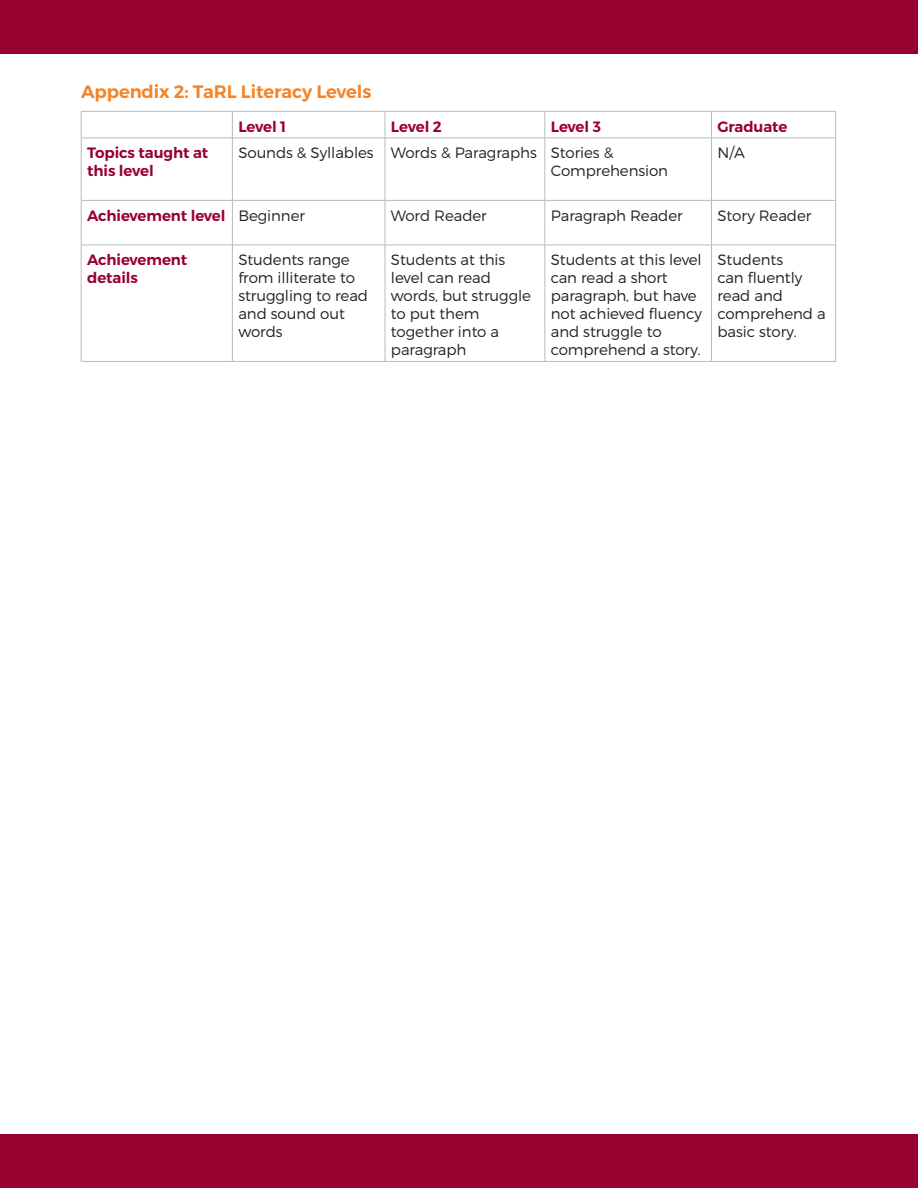
<style>
.page{position:relative;width:918px;height:1188px;background:#fff}
.page>*{position:absolute;margin:0;border:0;box-sizing:border-box;transform-origin:0 0}
.t1{font:600 18px "Montserrat";letter-spacing:-.005em;color:#f58427}
.t2{font:300 15px/18px "Montserrat";letter-spacing:-.005em;color:#231f20}
.t3{font:600 15px/18px "Montserrat";letter-spacing:-.005em;color:#98012d}
</style>
<div class="page">
<div style="left:0;top:0;width:918px;height:54px;background:#98012d"></div>
<div style="left:0;top:1134px;width:918px;height:54px;background:#98012d"></div>
<hr style="left:232px;top:138px;width:1px;height:62px;background:#bababa">
<hr style="left:385px;top:138px;width:1px;height:62px;background:#bababa">
<hr style="left:545px;top:138px;width:1px;height:62px;background:#bababa">
<hr style="left:711px;top:138px;width:1px;height:62px;background:#bababa">
<hr style="left:232px;top:201px;width:1px;height:44px;background:#bababa">
<hr style="left:385px;top:201px;width:1px;height:44px;background:#bababa">
<hr style="left:545px;top:201px;width:1px;height:44px;background:#bababa">
<hr style="left:711px;top:201px;width:1px;height:44px;background:#bababa">
<hr style="left:232px;top:245px;width:1px;height:116px;background:#bababa">
<hr style="left:385px;top:245px;width:1px;height:116px;background:#bababa">
<hr style="left:545px;top:245px;width:1px;height:116px;background:#bababa">
<hr style="left:711px;top:245px;width:1px;height:116px;background:#bababa">
<hr style="left:81px;top:138px;width:1px;height:62px;background:#bababa">
<hr style="left:835px;top:138px;width:1px;height:62px;background:#bababa">
<hr style="left:81px;top:200px;width:151px;height:1px;background:#bababa">
<hr style="left:81px;top:201px;width:1px;height:44px;background:#bababa">
<hr style="left:232px;top:200px;width:153px;height:1px;background:#bababa">
<hr style="left:385px;top:200px;width:160px;height:1px;background:#bababa">
<hr style="left:545px;top:200px;width:166px;height:1px;background:#bababa">
<hr style="left:711px;top:200px;width:125px;height:1px;background:#bababa">
<hr style="left:835px;top:201px;width:1px;height:44px;background:#bababa">
<hr style="left:81px;top:245px;width:151px;height:1px;background:#bababa">
<hr style="left:81px;top:245px;width:1px;height:116px;background:#bababa">
<hr style="left:232px;top:245px;width:153px;height:1px;background:#bababa">
<hr style="left:385px;top:245px;width:160px;height:1px;background:#bababa">
<hr style="left:545px;top:245px;width:166px;height:1px;background:#bababa">
<hr style="left:711px;top:245px;width:125px;height:1px;background:#bababa">
<hr style="left:835px;top:245px;width:1px;height:116px;background:#bababa">
<hr style="left:81px;top:361px;width:151px;height:1px;background:#bababa">
<hr style="left:232px;top:361px;width:153px;height:1px;background:#bababa">
<hr style="left:385px;top:361px;width:160px;height:1px;background:#bababa">
<hr style="left:545px;top:361px;width:166px;height:1px;background:#bababa">
<hr style="left:711px;top:361px;width:125px;height:1px;background:#bababa">
<hr style="left:81px;top:111px;width:151px;height:1px;background:#bababa">
<svg style="left:81px;top:112px;width:1px;height:26px"></svg>
<hr style="left:232px;top:111px;width:153px;height:1px;background:#bababa">
<svg style="left:232px;top:112px;width:1px;height:26px"></svg>
<hr style="left:385px;top:111px;width:160px;height:1px;background:#bababa">
<svg style="left:385px;top:112px;width:1px;height:26px"></svg>
<hr style="left:545px;top:111px;width:166px;height:1px;background:#bababa">
<svg style="left:545px;top:112px;width:1px;height:26px"></svg>
<hr style="left:711px;top:111px;width:125px;height:1px;background:#bababa">
<svg style="left:711px;top:112px;width:1px;height:26px"></svg>
<svg style="left:835px;top:112px;width:1px;height:26px"></svg>
<hr style="left:81px;top:138px;width:151px;height:1px;background:#bababa">
<hr style="left:232px;top:138px;width:153px;height:1px;background:#bababa">
<hr style="left:385px;top:138px;width:160px;height:1px;background:#bababa">
<hr style="left:545px;top:138px;width:166px;height:1px;background:#bababa">
<hr style="left:711px;top:138px;width:125px;height:1px;background:#bababa">
<p class="t1" style="left:81px;top:81px;width:292px">Appendix 2: TaRL Literacy Levels</p>
<p class="t3" style="left:238px;top:118px;width:49px">Level 1</p>
<p class="t3" style="left:391px;top:118px;width:52px">Level 2</p>
<p class="t3" style="left:551px;top:118px;width:52px">Level 3</p>
<p class="t3" style="left:717px;top:118px;width:71px">Graduate</p>
<p class="t3" style="left:87px;top:144px;width:123px">Topics taught at this level</p>
<p class="t2" style="left:238px;top:144px;width:137px">Sounds &amp; Syllables</p>
<p class="t2" style="left:391px;top:144px;width:147px">Words &amp; Paragraphs</p>
<p class="t2" style="left:551px;top:144px;width:119px">Stories &amp;<br>Comprehension</p>
<p class="t2" style="left:717px;top:144px;width:29px">N/A</p>
<p class="t3" style="left:87px;top:207px;width:140px">Achievement level</p>
<p class="t2" style="left:238px;top:206px;width:68px">Beginner</p>
<p class="t2" style="left:391px;top:206px;width:97px">Word Reader</p>
<p class="t2" style="left:551px;top:206px;width:133px">Paragraph Reader</p>
<p class="t2" style="left:717px;top:206px;width:95px">Story Reader</p>
<p class="t3" style="left:87px;top:251px;width:102px">Achievement details</p>
<p class="t2" style="left:238px;top:251px;width:131px">Students range from illiterate to struggling to read and sound out words</p>
<p class="t2" style="left:391px;top:251px;width:142px">Students at this level can read words, but struggle to put them together into a paragraph</p>
<p class="t2" style="left:551px;top:251px;width:153px">Students at this level can read a short paragraph, but have not achieved fluency and struggle to comprehend a story.</p>
<p class="t2" style="left:717px;top:251px;width:110px">Students<br>can fluently read and comprehend a basic story.</p>
</div>
